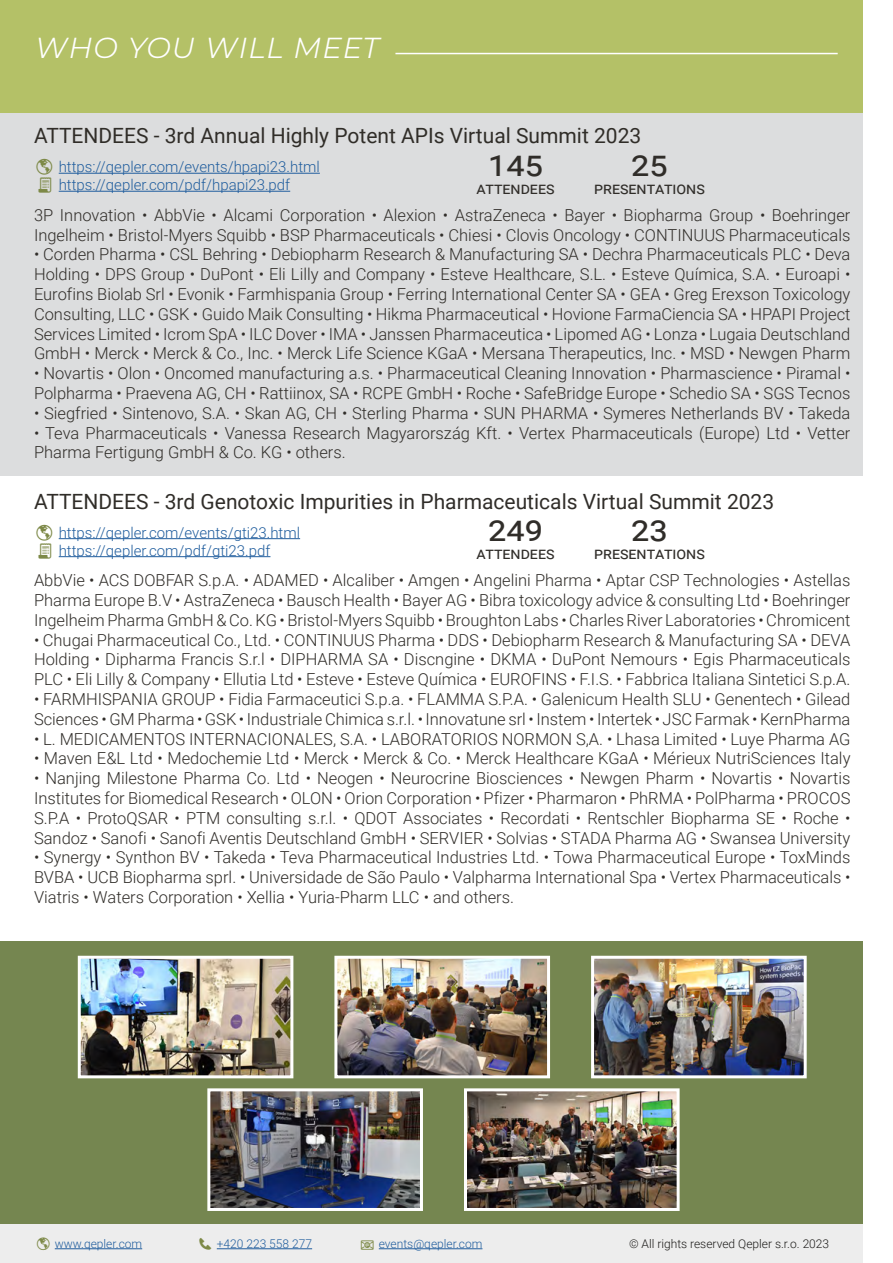
<style>
.page{position:relative;width:893px;height:1263px;background:#fff}
.page>*{position:absolute;margin:0;border:0;box-sizing:border-box;transform-origin:0 0}
.t1{font:italic 300 36px "Montserrat";color:#fff}
.t2{font:36px "Roboto";color:#302d29}
.t3{font:21px "Roboto";color:#302d29}
.t4{font:21px "Roboto";color:#302d28}
.t5{font:300 16.5px/19.8px "Roboto";color:#302d29;text-align:justify}
.t6{font:16.5px "Roboto";letter-spacing:-.005em;color:#302d29}
.t7{font:300 15px/18px "Roboto";color:#215e9e}
.t8{font:300 12px "Roboto";color:#215e9e}
.t9{font:300 12px "Roboto";color:#1d1c1a}
.s1{color:#302d29}
.s2{color:#302d28}
</style>
<div class="page">
<div style="left:0;top:112px;width:893px;height:364px;background:#dcddde"></div>
<div style="left:0;top:941px;width:893px;height:322px;background:#758650"></div>
<img style="left:82px;top:960px;width:207px;height:114px">
<div style="left:78px;top:956px;width:215px;height:122px;border:3px solid #fff"></div>
<img style="left:338px;top:960px;width:208px;height:114px">
<div style="left:334px;top:956px;width:216px;height:122px;border:3px solid #fff"></div>
<img style="left:595px;top:960px;width:208px;height:114px">
<div style="left:591px;top:956px;width:216px;height:122px;border:3px solid #fff"></div>
<img style="left:468px;top:1092px;width:208px;height:115px">
<div style="left:464px;top:1088px;width:216px;height:123px;border:3px solid #fff"></div>
<img style="left:211px;top:1092px;width:208px;height:115px">
<div style="left:207px;top:1088px;width:216px;height:123px;border:3px solid #fff"></div>
<div style="left:0;top:0;width:893px;height:112px;background:#b4c167"></div>
<hr style="left:59px;top:173px;width:261px;height:1px;background:#215e9e">
<hr style="left:59px;top:191px;width:231px;height:1px;background:#215e9e">
<hr style="left:59px;top:538px;width:241px;height:1px;background:#215e9e">
<hr style="left:59px;top:556px;width:211px;height:1px;background:#215e9e">
<hr style="left:395px;top:53px;width:443px;height:1px;background:#fff">
<div style="left:0;top:1225px;width:893px;height:38px;background:#ededed"></div>
<hr style="left:55px;top:1248px;width:87px;height:1px;background:#215e9e">
<hr style="left:217px;top:1248px;width:95px;height:1px;background:#215e9e">
<hr style="left:379px;top:1248px;width:103px;height:1px;background:#215e9e">
<div style="left:864px;top:0;width:29px;height:1263px;background:#fff"></div>
<h1 class="t1" style="left:35px;top:21px;width:346px">WHO YOU WILL MEET</h1>
<p class="t4" style="left:34px;top:121px;width:609px">ATTENDEES - 3rd <span class="s1">Annual</span> Highly Potent APIs Virtual Summit 2023</p>
<p class="t7" style="left:59px;top:157px;width:263px">https://qepler.com/events/hpapi23.html https://qepler.com/pdf/hpapi23.pdf</p>
<p class="t5" style="left:34px;top:204px;width:818px">3P Innovation • AbbVie • Alcami Corporation • Alexion • AstraZeneca • Bayer • Biopharma Group • Boehringer<br>Ingelheim • Bristol-Myers Squibb • BSP Pharmaceuticals • Chiesi • Clovis Oncology • CONTINUUS Pharmaceuticals</p>
<p class="t5" style="left:34px;top:244px;width:818px">• Corden Pharma • CSL Behring • Debiopharm Research &amp; Manufacturing SA • Dechra Pharmaceuticals PLC • Deva Holding • DPS Group • DuPont • Eli Lilly and Company • Esteve Healthcare, S.L. • Esteve Química, S.A. • Euroapi • Eurofins Biolab Srl • Evonik • Farmhispania Group • Ferring International Center SA • GEA • Greg Erexson Toxicology Consulting, LLC • GSK • Guido Maik Consulting • Hikma Pharmaceutical • Hovione FarmaCiencia SA • HPAPI Project Services Limited • Icrom SpA • ILC Dover • IMA • Janssen Pharmaceutica • Lipomed AG • Lonza • Lugaia Deutschland GmbH • Merck • Merck &amp; Co., Inc. • Merck Life Science KGaA • Mersana Therapeutics, Inc. • MSD • Newgen Pharm</p>
<p class="t5" style="left:34px;top:363px;width:818px">• Novartis • Olon • Oncomed manufacturing a.s. • Pharmaceutical Cleaning Innovation • Pharmascience • Piramal •<br>Polpharma • Praevena AG, CH • Rattiinox, SA • RCPE GmbH • Roche • SafeBridge Europe • Schedio SA • SGS Tecnos</p>
<p class="t5" style="left:34px;top:402px;width:818px">• Siegfried • Sintenovo, S.A. • Skan AG, CH • Sterling Pharma • SUN PHARMA • Symeres Netherlands BV • Takeda</p>
<p class="t5" style="left:34px;top:422px;width:818px">• Teva Pharmaceuticals • Vanessa Research Magyarország Kft. • Vertex Pharmaceuticals (Europe) Ltd • Vetter<br>Pharma Fertigung GmbH &amp; Co. KG • others.</p>
<p class="t3" style="left:34px;top:487px;width:742px"><span class="s2">ATTENDEES - 3rd</span> Genotoxic Impurities in Pharmaceuticals Virtual Summit 2023</p>
<p class="t7" style="left:59px;top:523px;width:243px">https://qepler.com/events/gti23.html https://qepler.com/pdf/gti23.pdf</p>
<p class="t5" style="left:34px;top:570px;width:818px">AbbVie • ACS DOBFAR S.p.A. • ADAMED • Alcaliber • Amgen • Angelini Pharma • Aptar CSP Technologies • Astellas Pharma Europe B.V • AstraZeneca • Bausch Health • Bayer AG • Bibra toxicology advice &amp; consulting Ltd • Boehringer Ingelheim Pharma GmbH &amp; Co. KG • Bristol-Myers Squibb • Broughton Labs • Charles River Laboratories • Chromicent</p>
<p class="t5" style="left:34px;top:629px;width:818px">• Chugai Pharmaceutical Co., Ltd. • CONTINUUS Pharma • DDS • Debiopharm Research &amp; Manufacturing SA • DEVA Holding • Dipharma Francis S.r.l • DIPHARMA SA • Discngine • DKMA • DuPont Nemours • Egis Pharmaceuticals PLC • Eli Lilly &amp; Company • Ellutia Ltd • Esteve • Esteve Química • EUROFINS • F.I.S. • Fabbrica Italiana Sintetici S.p.A.</p>
<p class="t5" style="left:34px;top:689px;width:818px">• FARMHISPANIA GROUP • Fidia Farmaceutici S.p.a. • FLAMMA S.P.A. • Galenicum Health SLU • Genentech • Gilead<br>Sciences • GM Pharma • GSK • Industriale Chimica s.r.l. • Innovatune srl • Instem • Intertek • JSC Farmak • KernPharma</p>
<p class="t5" style="left:34px;top:728px;width:818px">• L. MEDICAMENTOS INTERNACIONALES, S.A. • LABORATORIOS NORMON S,A. • Lhasa Limited • Luye Pharma AG</p>
<p class="t5" style="left:34px;top:748px;width:818px">• Maven E&amp;L Ltd • Medochemie Ltd • Merck • Merck &amp; Co. • Merck Healthcare KGaA • Mérieux NutriSciences Italy</p>
<p class="t5" style="left:34px;top:768px;width:818px">• Nanjing Milestone Pharma Co. Ltd • Neogen • Neurocrine Biosciences • Newgen Pharm • Novartis • Novartis Institutes for Biomedical Research • OLON • Orion Corporation • Pfizer • Pharmaron • PhRMA • PolPharma • PROCOS S.P.A • ProtoQSAR • PTM consulting s.r.l. • QDOT Associates • Recordati • Rentschler Biopharma SE • Roche • Sandoz • Sanofi • Sanofi Aventis Deutschland GmbH • SERVIER • Solvias • STADA Pharma AG • Swansea University</p>
<p class="t5" style="left:34px;top:847px;width:818px">• Synergy • Synthon BV • Takeda • Teva Pharmaceutical Industries Ltd. • Towa Pharmaceutical Europe • ToxMinds BVBA • UCB Biopharma sprl. • Universidade de São Paulo • Valpharma International Spa • Vertex Pharmaceuticals • Viatris • Waters Corporation • Xellia • Yuria-Pharm LLC • and others.</p>
<h1 class="t2" style="left:631px;top:138px;width:38px">25</h1>
<p class="t6" style="left:594px;top:176px;width:28px">PRESENTAT</p>
<p class="t6" style="left:673px;top:176px;width:24px">IONS</p>
<h1 class="t2" style="left:488px;top:138px;width:56px">145</h1>
<p class="t6" style="left:477px;top:176px;width:79px">attendees</p>
<h1 class="t2" style="left:488px;top:503px;width:56px">249</h1>
<p class="t6" style="left:477px;top:542px;width:79px">attendees</p>
<h1 class="t2" style="left:631px;top:503px;width:38px">23</h1>
<p class="t6" style="left:594px;top:542px;width:28px">PRESENTAT</p>
<p class="t6" style="left:673px;top:542px;width:24px">IONS</p>
<p class="t8" style="left:55px;top:1235px;width:89px">www.qepler.com</p>
<p class="t8" style="left:217px;top:1235px;width:97px">+420 223 558 277</p>
<p class="t8" style="left:379px;top:1235px;width:105px">events@qepler.com</p>
<p class="t9" style="left:629px;top:1235px;width:202px">© All rights reserved Qepler s.r.o. 2023</p>
</div>
